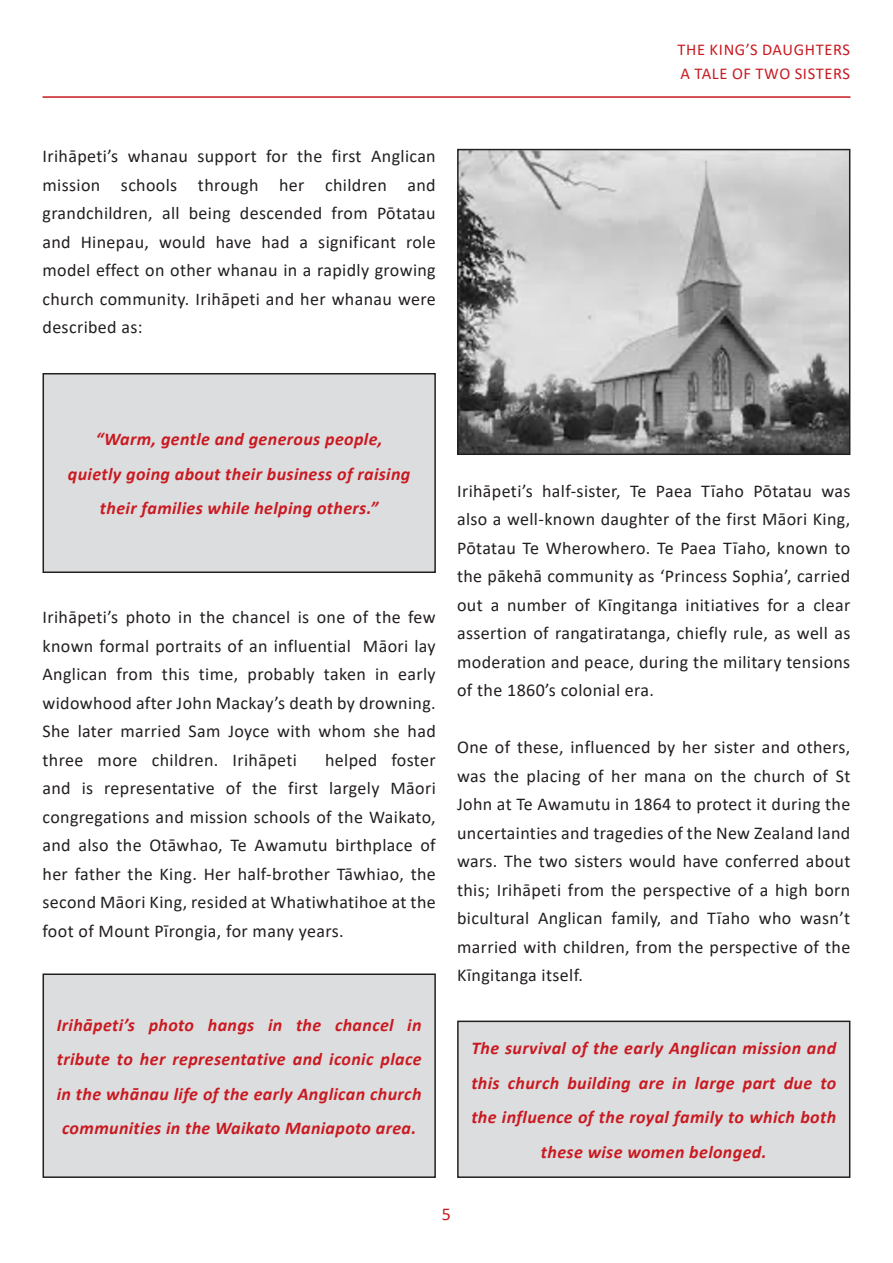
<style>
.page{position:relative;width:893px;height:1263px;background:#fff}
.page>*{position:absolute;margin:0;border:0;box-sizing:border-box;transform-origin:0 0}
.t1{font:18px/28.5px "Calibri";letter-spacing:.02em;color:#231f20;text-align:justify}
.t2{font:italic 700 18px/34.5px "Calibri";letter-spacing:.02em;color:#c91a21;text-align:center}
.t3{font:18px "Calibri";color:#c91a21}
.t4{font:16.5px/24px "Calibri";letter-spacing:.04em;color:#c91a21}
</style>
<div class="page">
<hr style="left:43px;top:96px;width:807px;height:2px;background:#c91a21">
<div style="left:43px;top:374px;width:392px;height:198px;background:#dcdddf"></div>
<div style="left:43px;top:373px;width:393px;height:200px;border:2px solid #231f20"></div>
<div style="left:43px;top:974px;width:392px;height:203px;background:#dcdddf"></div>
<div style="left:43px;top:973px;width:393px;height:205px;border:2px solid #231f20"></div>
<div style="left:458px;top:1021px;width:392px;height:156px;background:#dcdddf"></div>
<div style="left:457px;top:1020px;width:393px;height:158px;border:2px solid #231f20"></div>
<img style="left:460px;top:152px;width:387px;height:300px">
<div style="left:457px;top:149px;width:393px;height:306px;border:2px solid #231f20"></div>
<p class="t1" style="left:43px;top:142px;width:395px">Irihāpeti’s whanau support for the first Anglican mission schools through her children and grandchildren, all being descended from Pōtatau and Hinepau, would have had a significant role model effect on other whanau in a rapidly growing church community. Irihāpeti and her whanau were described as:</p>
<p class="t4" style="left:678px;top:37px;width:174px">THE KING’S DAUGHTERS<br>A TALE OF TWO SISTERS</p>
<p class="t2" style="left:68px;top:421px;width:344px">“Warm, gentle and generous people, quietly going about their business of raising their families while helping others.”</p>
<p class="t1" style="left:43px;top:602px;width:395px">Irihāpeti’s photo in the chancel is one of the few known formal portraits of an influential Māori lay Anglican from this time, probably taken in early widowhood after John Mackay’s death by drowning.<br>She later married Sam Joyce with whom she had three more children. Irihāpeti</p>
<p class="t1" style="left:43px;top:745px;width:395px;text-indent:283px">helped foster and is representative of the first largely Māori congregations and mission schools of the Waikato, and also the Otāwhao, Te Awamutu birthplace of her father the King. Her half-brother Tāwhiao, the second Māori King, resided at Whatiwhatihoe at the foot of Mount Pīrongia, for many years.</p>
<p class="t2" style="left:57px;top:1007px;width:366px;text-align:justify">Irihāpeti’s photo hangs in the chancel in tribute to her representative and iconic place in the whānau life of the early Anglican church communities in the Waikato Maniapoto area.</p>
<p class="t1" style="left:457px;top:476px;width:395px">Irihāpeti’s half-sister, Te Paea Tīaho Pōtatau was also a well-known daughter of the first Māori King, Pōtatau Te Wherowhero. Te Paea Tīaho, known to the pākehā community as ‘Princess Sophia’, carried out a number of Kīngitanga initiatives for a clear assertion of rangatiratanga, chiefly rule, as well as moderation and peace, during the military tensions of the 1860’s colonial era.</p>
<p class="t1" style="left:457px;top:733px;width:395px">One of these, influenced by her sister and others, was the placing of her mana on the church of St John at Te Awamutu in 1864 to protect it during the uncertainties and tragedies of the New Zealand land wars. The two sisters would have conferred about this; Irihāpeti from the perspective of a high born bicultural Anglican family, and Tīaho who wasn’t married with children, from the perspective of the Kīngitanga itself.</p>
<p class="t2" style="left:471px;top:1030px;width:366px">The survival of the early Anglican mission and this church building are in large part due to the influence of the royal family to which both these wise women belonged.</p>
<p class="t3" style="left:442px;top:1202px;width:11px">5</p>
</div>
